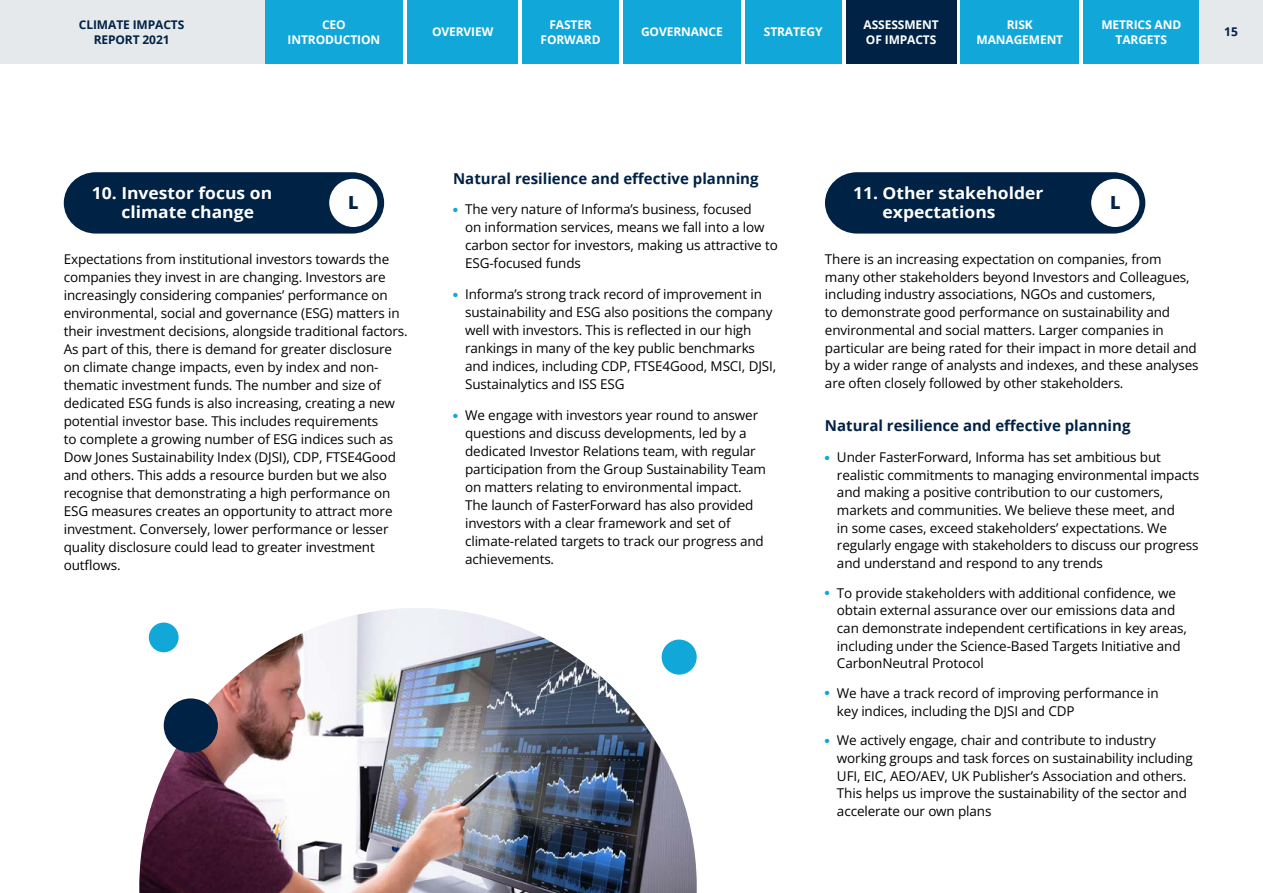
<style>
.page{position:relative;width:1263px;height:893px;background:#fff}
.page>*{position:absolute;margin:0;border:0;box-sizing:border-box;transform-origin:0 0}
.t1{font:800 18px "Open Sans";color:#024}
.t2{font:700 16.5px/19.8px "Open Sans";color:#fff;scale:1.06 1}
.t3{font:700 15px "Open Sans";color:#024}
.t4{font:13.5px/18px "Open Sans";letter-spacing:-.01em;color:#000}
.t5{font:700 12px/14.4px "Open Sans";letter-spacing:-.01em;color:#fff;text-align:center}
.t6{font:700 12px/14.4px "Open Sans";letter-spacing:-.01em;color:#024;text-align:center}
.t7{font:6px "Zapf Dingbats ITC";color:#11a7d9}
</style>
<div class="page">
<div style="left:1083px;top:0;width:116px;height:64px;background:#11a7d9"></div>
<div style="left:1199px;top:0;width:64px;height:64px;background:#e6e9ec"></div>
<div style="left:265px;top:0;width:138px;height:64px;background:#11a7d9"></div>
<div style="left:0;top:0;width:265px;height:64px;background:#e6e9ec"></div>
<div style="left:745px;top:0;width:97px;height:64px;background:#11a7d9"></div>
<div style="left:846px;top:0;width:110px;height:64px;background:#024"></div>
<div style="left:623px;top:0;width:117px;height:64px;background:#11a7d9"></div>
<div style="left:407px;top:0;width:111px;height:64px;background:#11a7d9"></div>
<div style="left:961px;top:0;width:118px;height:64px;background:#11a7d9"></div>
<div style="left:522px;top:0;width:97px;height:64px;background:#11a7d9"></div>
<svg style="left:64px;top:172px;width:320px;height:62px;background:#0f2f4f"></svg>
<div style="left:329px;top:179px;width:48px;height:48px;background:#fff;border-radius:50%"></div>
<svg style="left:825px;top:172px;width:320px;height:62px;background:#0f2f4f"></svg>
<div style="left:1091px;top:179px;width:48px;height:48px;background:#fff;border-radius:50%"></div>
<img style="left:139px;top:608px;width:558px;height:285px">
<div style="left:662px;top:639px;width:35px;height:36px;background:#11a7d9;border-radius:50%"></div>
<div style="left:149px;top:622px;width:30px;height:30px;background:#11a7d9;border-radius:50%"></div>
<div style="left:164px;top:698px;width:54px;height:55px;background:#024;border-radius:50%"></div>
<p class="t6" style="left:79px;top:17px;width:107px">CLIMATE IMPACTS<br>REPORT 2021</p>
<p class="t5" style="left:764px;top:25px;width:60px">STRATEGY</p>
<p class="t5" style="left:864px;top:17px;width:77px;text-align:left">ASSESSMENT<br>OF IMPACTS</p>
<p class="t5" style="left:288px;top:17px;width:94px">CEO<br>INTRODUCTION</p>
<p class="t5" style="left:432px;top:25px;width:63px">OVERVIEW</p>
<p class="t5" style="left:976px;top:17px;width:88px">RISK<br>MANAGEMENT</p>
<p class="t5" style="left:541px;top:17px;width:62px">FASTER<br>FORWARD</p>
<p class="t5" style="left:1101px;top:17px;width:81px">METRICS AND<br>TARGETS</p>
<p class="t5" style="left:641px;top:25px;width:83px">GOVERNANCE</p>
<p class="t6" style="left:1224px;top:25px;width:15px">15</p>
<p class="t3" style="left:453px;top:168px;width:307px">Natural resilience and effective planning</p>
<p class="t7" style="left:453px;top:207px;width:6px">●</p>
<p class="t4" style="left:465px;top:200px;width:314px">The very nature of Informa’s business, focused<br>on information services, means we fall into a low carbon sector for investors, making us attractive to</p>
<p class="t2" style="left:121px;top:182px;width:144px;text-indent:-30px">10. Investor focus on climate change</p>
<p class="t1" style="left:348px;top:188px;width:12px">L</p>
<p class="t2" style="left:882px;top:182px;width:153px;text-indent:-30px">11. Other stakeholder expectations</p>
<p class="t1" style="left:1110px;top:188px;width:12px">L</p>
<p class="t4" style="left:64px;top:250px;width:327px">Expectations from institutional investors towards the</p>
<p class="t4" style="left:825px;top:250px;width:338px">There is an increasing expectation on companies, from</p>
<p class="t4" style="left:465px;top:254px;width:117px">ESG-focused funds</p>
<p class="t4" style="left:64px;top:268px;width:323px">companies they invest in are changing. Investors are</p>
<p class="t4" style="left:825px;top:267px;width:366px">many other stakeholders beyond Investors and Colleagues,</p>
<p class="t4" style="left:64px;top:286px;width:325px">increasingly considering companies’ performance on</p>
<p class="t4" style="left:465px;top:285px;width:298px">Informa’s strong track record of improvement in</p>
<p class="t4" style="left:825px;top:285px;width:332px">including industry associations, NGOs and customers,</p>
<p class="t7" style="left:453px;top:292px;width:6px">●</p>
<p class="t4" style="left:64px;top:304px;width:337px">environmental, social and governance (ESG) matters in</p>
<p class="t4" style="left:465px;top:303px;width:309px">sustainability and ESG also positions the company</p>
<p class="t4" style="left:825px;top:303px;width:347px">to demonstrate good performance on sustainability and</p>
<p class="t4" style="left:64px;top:322px;width:346px">their investment decisions, alongside traditional factors.</p>
<p class="t4" style="left:465px;top:321px;width:288px">well with investors. This is reflected in our high</p>
<p class="t4" style="left:825px;top:321px;width:340px">environmental and social matters. Larger companies in</p>
<p class="t4" style="left:64px;top:340px;width:330px">As part of this, there is demand for greater disclosure</p>
<p class="t4" style="left:465px;top:339px;width:291px">rankings in many of the key public benchmarks</p>
<p class="t4" style="left:825px;top:338px;width:373px">particular are being rated for their impact in more detail and</p>
<p class="t4" style="left:64px;top:358px;width:316px">on climate change impacts, even by index and non-</p>
<p class="t4" style="left:465px;top:357px;width:313px">and indices, including CDP, FTSE4Good, MSCI, DJSI,</p>
<p class="t4" style="left:825px;top:356px;width:375px">by a wider range of analysts and indexes, and these analyses</p>
<p class="t4" style="left:64px;top:376px;width:319px">thematic investment funds. The number and size of</p>
<p class="t4" style="left:465px;top:375px;width:161px">Sustainalytics and ISS ESG</p>
<p class="t4" style="left:825px;top:374px;width:300px">are often closely followed by other stakeholders.</p>
<p class="t4" style="left:64px;top:394px;width:333px">dedicated ESG funds is also increasing, creating a new</p>
<p class="t4" style="left:465px;top:406px;width:295px">We engage with investors year round to answer</p>
<p class="t7" style="left:453px;top:413px;width:6px">●</p>
<p class="t4" style="left:64px;top:412px;width:316px">potential investor base. This includes requirements</p>
<p class="t3" style="left:825px;top:415px;width:307px">Natural resilience and effective planning</p>
<p class="t4" style="left:465px;top:424px;width:283px">questions and discuss developments, led by a</p>
<p class="t4" style="left:64px;top:430px;width:331px">to complete a growing number of ESG indices such as</p>
<p class="t4" style="left:465px;top:442px;width:292px">dedicated Investor Relations team, with regular</p>
<p class="t4" style="left:64px;top:448px;width:334px">Dow Jones Sustainability Index (DJSI), CDP, FTSE4Good</p>
<p class="t7" style="left:825px;top:455px;width:6px">●</p>
<p class="t4" style="left:837px;top:448px;width:325px">Under FasterForward, Informa has set ambitious but</p>
<p class="t4" style="left:465px;top:460px;width:302px">participation from the Group Sustainability Team</p>
<p class="t4" style="left:64px;top:466px;width:325px">and others. This adds a resource burden but we also</p>
<p class="t4" style="left:837px;top:465px;width:364px">realistic commitments to managing environmental impacts</p>
<p class="t4" style="left:465px;top:478px;width:278px">on matters relating to environmental impact.</p>
<p class="t4" style="left:64px;top:484px;width:328px">recognise that demonstrating a high performance on</p>
<p class="t4" style="left:837px;top:483px;width:328px">and making a positive contribution to our customers,</p>
<p class="t4" style="left:465px;top:496px;width:290px">The launch of FasterForward has also provided</p>
<p class="t4" style="left:64px;top:502px;width:330px">ESG measures creates an opportunity to attract more</p>
<p class="t4" style="left:837px;top:501px;width:339px">markets and communities. We believe these meet, and</p>
<p class="t4" style="left:465px;top:514px;width:267px">investors with a clear framework and set of</p>
<p class="t4" style="left:64px;top:520px;width:326px">investment. Conversely, lower performance or lesser</p>
<p class="t4" style="left:837px;top:518px;width:332px">in some cases, exceed stakeholders’ expectations. We</p>
<p class="t4" style="left:465px;top:532px;width:300px">climate-related targets to track our progress and</p>
<p class="t4" style="left:64px;top:538px;width:313px">quality disclosure could lead to greater investment</p>
<p class="t4" style="left:837px;top:536px;width:363px">regularly engage with stakeholders to discuss our progress</p>
<p class="t4" style="left:465px;top:550px;width:91px">achievements.</p>
<p class="t4" style="left:64px;top:556px;width:58px">outflows.</p>
<p class="t4" style="left:837px;top:554px;width:267px">and understand and respond to any trends</p>
<p class="t7" style="left:825px;top:590px;width:6px">●</p>
<p class="t4" style="left:837px;top:583px;width:340px">To provide stakeholders with additional confidence, we</p>
<p class="t4" style="left:837px;top:601px;width:340px">obtain external assurance over our emissions data and</p>
<p class="t4" style="left:837px;top:619px;width:351px">can demonstrate independent certifications in key areas, including under the Science-Based Targets Initiative and<br>CarbonNeutral Protocol</p>
<p class="t7" style="left:825px;top:691px;width:6px">●</p>
<p class="t4" style="left:837px;top:683px;width:323px">We have a track record of improving performance in key indices, including the DJSI and CDP</p>
<p class="t7" style="left:825px;top:738px;width:6px">●</p>
<p class="t4" style="left:837px;top:731px;width:320px">We actively engage, chair and contribute to industry</p>
<p class="t4" style="left:837px;top:749px;width:357px">working groups and task forces on sustainability including</p>
<p class="t4" style="left:837px;top:766px;width:351px">UFI, EIC, AEO/AEV, UK Publisher’s Association and others.</p>
<p class="t4" style="left:837px;top:784px;width:351px">This helps us improve the sustainability of the sector and accelerate our own plans</p>
</div>
